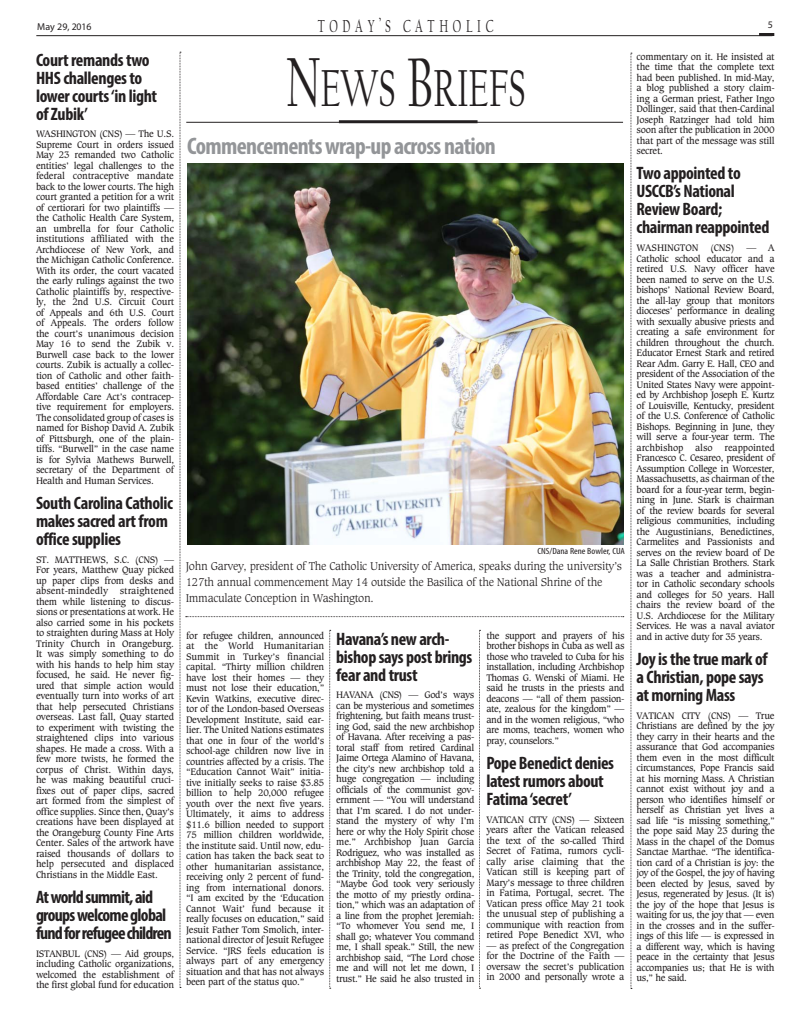
<style>
.page{position:relative;width:810px;height:1026px;background:#fff}
.page>*{position:absolute;margin:0;border:0;box-sizing:border-box;transform-origin:0 0}
.t1{font:54px "FB Californian";color:#231f20;scale:.65 1}
.NEWstandalone{font:700 condensed 24px "Myriad Pro";letter-spacing:-.03em;color:#939598}
.NEWbriefhead{font:700 condensed 18px/18px "Myriad Pro";letter-spacing:-.02em;color:#231f20}
.NEWbriefhead-2{font:700 condensed 18px/18px "Myriad Pro";letter-spacing:-.04em;color:#231f20}
.t2{font:18px "FB Californian";letter-spacing:.4em;color:#231f20;scale:.65 1}
.NEWcutlinebig{font:300 12px/16px "Caxton BT";letter-spacing:-.03em;color:#231f20}
.NEWnewsbriefbody{font:10px/10.5px "Caxton BT";letter-spacing:-.03em;color:#231f20;text-align:justify}
.t3{font:10px "Myriad";letter-spacing:-.005em;color:#231f20}
.NEWphotocredit{font:condensed 9px "Myriad Pro";color:#231f20;scale:1.12 1}
.s1{font-size:72px}
</style>
<div class="page">
<hr style="left:36px;top:35px;width:736px;height:1px;background:#231f20">
<hr style="left:759px;top:33px;width:15px;height:3px;background:#231f20">
<svg style="left:631px;top:53px;width:1px;height:936px"></svg>
<img style="left:180px;top:52px;width:444px;height:937px">
<p class="t3" style="left:37px;top:22px;width:56px">May 29, 2016</p>
<h3 class="t2" style="left:318px;top:17px;width:272px">TODAY’S CATHOLIC</h3>
<p class="t3" style="left:768px;top:19px;width:7px">5</p>
<p class="NEWbriefhead" style="left:36px;top:50px;width:123px">Court remands two<br>HHS challenges to lower courts ‘in light of Zubik’</p>
<p class="NEWnewsbriefbody" style="left:36px;top:129px;width:140px">WASHINGTON (CNS) — The U.S.<br>Supreme Court in orders issued May 23 remanded two Catholic entities’ legal challenges to the federal contraceptive mandate back to the lower courts. The high court granted a petition for a writ of certiorari for two plaintiffs — the Catholic Health Care System, an umbrella for four Catholic institutions affiliated with the Archdiocese of New York, and the Michigan Catholic Conference.<br>With its order, the court vacated the early rulings against the two Catholic plaintiffs by, respective&shy;ly, the 2nd U.S. Circuit Court of Appeals and 6th U.S. Court of Appeals. The orders follow the court’s unanimous decision May 16 to send the Zubik v.<br>Burwell case back to the lower courts. Zubik is actually a collec&shy;tion of Catholic and other faith&shy;based entities’ challenge of the Affordable Care Act’s contracep&shy;tive requirement for employers.<br>The consolidated group of cases is named for Bishop David A. Zubik of Pittsburgh, one of the plain&shy;tiffs. “Burwell” in the case name is for Sylvia Mathews Burwell, secretary of the Department of Health and Human Services.</p>
<p class="NEWbriefhead" style="left:36px;top:494px;width:139px">South Carolina Catholic makes sacred art from office supplies</p>
<p class="NEWnewsbriefbody" style="left:36px;top:554px;width:140px">ST. MATTHEWS, S.C. (CNS) — For years, Matthew Quay picked up paper clips from desks and absent-mindedly straightened them while listening to discus&shy;sions or presentations at work. He also carried some in his pockets to straighten during Mass at Holy Trinity Church in Orangeburg.<br>It was simply something to do with his hands to help him stay focused, he said. He never fig&shy;ured that simple action would eventually turn into works of art that help persecuted Christians overseas. Last fall, Quay started to experiment with twisting the straightened clips into various shapes. He made a cross. With a few more twists, he formed the corpus of Christ. Within days, he was making beautiful cruci&shy;fixes out of paper clips, sacred art formed from the simplest of office supplies. Since then, Quay’s creations have been displayed at the Orangeburg County Fine Arts Center. Sales of the artwork have raised thousands of dollars to help persecuted and displaced Christians in the Middle East.</p>
<p class="NEWbriefhead-2" style="left:36px;top:888px;width:137px">At world summit, aid groups welcome global fund for refugee children</p>
<p class="NEWnewsbriefbody" style="left:36px;top:948px;width:140px">ISTANBUL (CNS) — Aid groups, including Catholic organizations, welcomed the establishment of the first global fund for education</p>
<p class="NEWnewsbriefbody" style="left:637px;top:51px;width:140px">commentary on it. He insisted at the time that the complete text had been published. In mid-May, a blog published a story claim&shy;ing a German priest, Father Ingo Dollinger, said that then-Cardinal Joseph Ratzinger had told him soon after the publication in 2000 that part of the message was still secret.</p>
<p class="NEWbriefhead" style="left:637px;top:164px;width:134px">Two appointed to<br>USCCB’s National<br>Review Board; chairman reappointed</p>
<p class="NEWnewsbriefbody" style="left:637px;top:242px;width:140px">WASHINGTON (CNS) — A Catholic school educator and a retired U.S. Navy officer have been named to serve on the U.S. bishops’ National Review Board, the all-lay group that monitors dioceses’ performance in dealing with sexually abusive priests and creating a safe environment for children throughout the church.<br>Educator Ernest Stark and retired Rear Adm. Garry E. Hall, CEO and president of the Association of the United States Navy were appoint&shy;ed by Archbishop Joseph E. Kurtz of Louisville, Kentucky, president of the U.S. Conference of Catholic Bishops. Beginning in June, they will serve a four-year term. The archbishop also reappointed Francesco C. Cesareo, president of Assumption College in Worcester, Massachusetts, as chairman of the board for a four-year term, begin&shy;ning in June. Stark is chairman of the review boards for several religious communities, including the Augustinians, Benedictines, Carmelites and Passionists and serves on the review board of De La Salle Christian Brothers. Stark was a teacher and administra&shy;tor in Catholic secondary schools and colleges for 50 years. Hall chairs the review board of the U.S. Archdiocese for the Military Services. He was a naval aviator and in active duty for 35 years.</p>
<p class="NEWbriefhead" style="left:637px;top:649px;width:133px">Joy is the true mark of a Christian, pope says at morning Mass</p>
<p class="NEWnewsbriefbody" style="left:637px;top:710px;width:140px">VATICAN CITY (CNS) — True Christians are defined by the joy they carry in their hearts and the assurance that God accompanies them even in the most difficult circumstances, Pope Francis said at his morning Mass. A Christian cannot exist without joy and a person who identifies himself or herself as Christian yet lives a sad life “is missing something,” the pope said May 23 during the Mass in the chapel of the Domus Sanctae Marthae. “The identifica&shy;tion card of a Christian is joy: the joy of the Gospel, the joy of having been elected by Jesus, saved by Jesus, regenerated by Jesus. (It is) the joy of the hope that Jesus is waiting for us, the joy that — even in the crosses and in the suffer&shy;ings of this life — is expressed in a different way, which is having peace in the certainty that Jesus accompanies us; that He is with us,” he said.</p>
<p class="t1" style="left:286px;top:61px;width:371px"><span class="s1">N</span>EWS <span class="s1">B</span>RIEFS</p>
<p class="NEWstandalone" style="left:187px;top:131px;width:310px">Commencements wrap-up across nation</p>
<p class="NEWphotocredit" style="left:537px;top:546px;width:80px">CNS/Dana Rene Bowler, CUA</p>
<p class="NEWcutlinebig" style="left:186px;top:558px;width:438px">John Garvey, president of The Catholic University of America, speaks during the university’s<br>127th annual commencement May 14 outside the Basilica of the National Shrine of the<br>Immaculate Conception in Washington.</p>
<p class="NEWnewsbriefbody" style="left:486px;top:630px;width:140px">the support and prayers of his brother bishops in Cuba as well as those who traveled to Cuba for his installation, including Archbishop Thomas G. Wenski of Miami. He said he trusts in the priests and deacons — “all of them passion&shy;ate, zealous for the kingdom” — and in the women religious, “who are moms, teachers, women who pray, counselors.”</p>
<p class="NEWbriefhead" style="left:486px;top:753px;width:129px">Pope Benedict denies latest rumors about<br>Fatima ‘secret’</p>
<p class="NEWnewsbriefbody" style="left:486px;top:814px;width:140px">VATICAN CITY (CNS) — Sixteen years after the Vatican released the text of the so-called Third Secret of Fatima, rumors cycli&shy;cally arise claiming that the Vatican still is keeping part of Mary’s message to three children in Fatima, Portugal, secret. The Vatican press office May 21 took the unusual step of publishing a communique with reaction from retired Pope Benedict XVI, who</p>
<p class="NEWnewsbriefbody" style="left:486px;top:940px;width:140px">— as prefect of the Congregation for the Doctrine of the Faith — oversaw the secret’s publication in 2000 and personally wrote a</p>
<p class="NEWnewsbriefbody" style="left:186px;top:630px;width:140px">for refugee children, announced at the World Humanitarian Summit in Turkey’s financial capital. “Thirty million children have lost their homes — they must not lose their education,” Kevin Watkins, executive direc&shy;tor of the London-based Overseas Development Institute, said ear&shy;lier. The United Nations estimates that one in four of the world’s school-age children now live in countries affected by a crisis. The “Education Cannot Wait” initia&shy;tive initially seeks to raise $3.85 billion to help 20,000 refugee youth over the next five years.<br>Ultimately, it aims to address $11.6 billion needed to support 75 million children worldwide, the institute said. Until now, edu&shy;cation has taken the back seat to other humanitarian assistance, receiving only 2 percent of fund&shy;ing from international donors. “I am excited by the ‘Education Cannot Wait’ fund because it really focuses on education,” said Jesuit Father Tom Smolich, inter&shy;national director of Jesuit Refugee Service. “JRS feels education is always part of any emergency situation and that has not always been part of the status quo.”</p>
<p class="NEWbriefhead" style="left:336px;top:629px;width:138px">Havana’s new arch&shy;bishop says post brings fear and trust</p>
<p class="NEWnewsbriefbody" style="left:336px;top:689px;width:140px">HAVANA (CNS) — God’s ways can be mysterious and sometimes frightening, but faith means trust&shy;ing God, said the new archbishop of Havana. After receiving a pas&shy;toral staff from retired Cardinal Jaime Ortega Alamino of Havana, the city’s new archbishop told a huge congregation — including officials of the communist gov&shy;ernment — “You will understand that I’m scared. I do not under&shy;stand the mystery of why I’m here or why the Holy Spirit chose me.” Archbishop Juan Garcia Rodriguez, who was installed as archbishop May 22, the feast of the Trinity, told the congregation, “Maybe God took very seriously the motto of my priestly ordina&shy;tion,” which was an adaptation of a line from the prophet Jeremiah: “To whomever You send me, I shall go; whatever You command me, I shall speak.” Still, the new archbishop said, “The Lord chose me and will not let me down, I trust.” He said he also trusted in</p>
</div>
